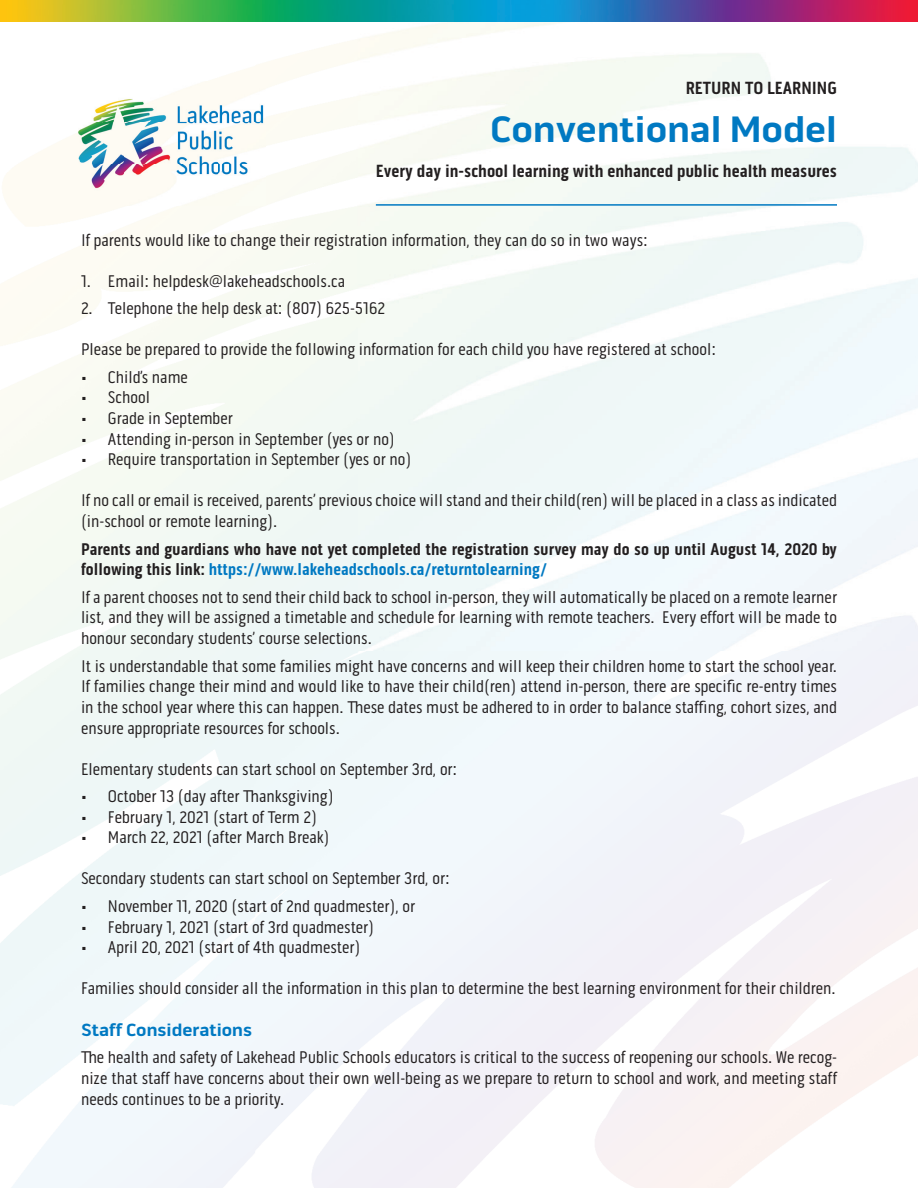
<style>
.page{position:relative;width:918px;height:1188px;background:#fff}
.page>*{position:absolute;margin:0;border:0;box-sizing:border-box;transform-origin:0 0}
.t1{font:700 37.5px "Pill Gothic 600 mg";color:#0079c2}
.t2{font:700 18px "Pill Gothic 300 mg";color:#231f20}
.t3{font:700 18px "Pill Gothic 600 mg";color:#0079c2}
.t4{font:17.25px/20.7px "Pill Gothic 300 mg";color:#231f20;text-align:justify}
.t5{font:700 17.25px/20.7px "Pill Gothic 300 mg";color:#231f20}
.s1{color:#0079c2}
</style>
<div class="page">
<img style="left:0;top:0;width:918px;height:22px">
<img style="left:78px;top:81px;width:187px;height:125px">
<hr style="left:376px;top:204px;width:461px;height:2px;background:#0079c2">
<svg style="left:348px;top:701px;width:14px;height:12px"></svg>
<svg style="left:243px;top:790px;width:15px;height:12px"></svg>
<p class="t2" style="left:686px;top:78px;width:153px">RETURN TO LEARNING</p>
<h1 class="t1" style="left:490px;top:107px;width:348px">Conventional Model</h1>
<p class="t2" style="left:376px;top:160px;width:463px">Every day in-school learning with enhanced public health measures</p>
<p class="t4" style="left:81px;top:230px;width:568px">If parents would like to change their registration information, they can do so in two ways:</p>
<p class="t4" style="left:81px;top:271px;width:266px">1. Email: helpdesk@lakeheadschools.ca</p>
<p class="t4" style="left:81px;top:298px;width:306px">2. Telephone the help desk at: (807) 625-5162</p>
<p class="t4" style="left:81px;top:339px;width:637px">Please be prepared to provide the following information for each child you have registered at school:</p>
<p class="t4" style="left:81px;top:367px;width:108px">• Child’s name</p>
<p class="t4" style="left:81px;top:387px;width:70px">• School</p>
<p class="t4" style="left:81px;top:408px;width:153px">• Grade in September</p>
<p class="t4" style="left:81px;top:429px;width:315px">• Attending in-person in September (yes or no)</p>
<p class="t4" style="left:81px;top:449px;width:332px">• Require transportation in September (yes or no)</p>
<p class="t4" style="left:81px;top:490px;width:758px">If no call or email is received, parents’ previous choice will stand and their child(ren) will be placed in a class as indicated (in-school or remote learning).</p>
<p class="t5" style="left:81px;top:538px;width:758px">Parents and guardians who have not yet completed the registration survey may do so up until August 14, 2020 by following this link: <span class="s1">https://www.lakeheadschools.ca/returntolearning/</span></p>
<p class="t4" style="left:81px;top:587px;width:758px">If a parent chooses not to send their child back to school in-person, they will automatically be placed on a remote learner list, and they will be assigned a timetable and schedule for learning with remote teachers. Every effort will be made to honour secondary students’ course selections.</p>
<p class="t4" style="left:81px;top:655px;width:758px">It is understandable that some families might have concerns and will keep their children home to start the school year.<br>If families change their mind and would like to have their child(ren) attend in-person, there are specific re-entry times in the school year where this can happen. ese dates must be adhered to in order to balance staffing, cohort sizes, and ensure appropriate resources for schools.</p>
<p class="t4" style="left:81px;top:759px;width:378px">Elementary students can start school on September 3rd, or:</p>
<p class="t4" style="left:81px;top:786px;width:254px">• October 13 (day after anksgiving)</p>
<p class="t4" style="left:81px;top:807px;width:238px">• February 1, 2021 (start of Term 2)</p>
<p class="t4" style="left:81px;top:827px;width:250px">• March 22, 2021 (after March Break)</p>
<p class="t4" style="left:81px;top:868px;width:370px">Secondary students can start school on September 3rd, or:</p>
<p class="t4" style="left:81px;top:896px;width:336px">• November 11, 2020 (start of 2nd quadmester), or</p>
<p class="t4" style="left:81px;top:916px;width:295px">• February 1, 2021 (start of 3rd quadmester)</p>
<p class="t4" style="left:81px;top:937px;width:281px">• April 20, 2021 (start of 4th quadmester)</p>
<p class="t4" style="left:81px;top:978px;width:756px">Families should consider all the information in this plan to determine the best learning environment for their children.</p>
<p class="t3" style="left:81px;top:1019px;width:173px">Staff Considerations</p>
<p class="t4" style="left:81px;top:1047px;width:758px;text-indent:16px">e health and safety of Lakehead Public Schools educators is critical to the success of reopening our schools. We recog&shy;nize that staff have concerns about their own well-being as we prepare to return to school and work, and meeting staff needs continues to be a priority.</p>
</div>
